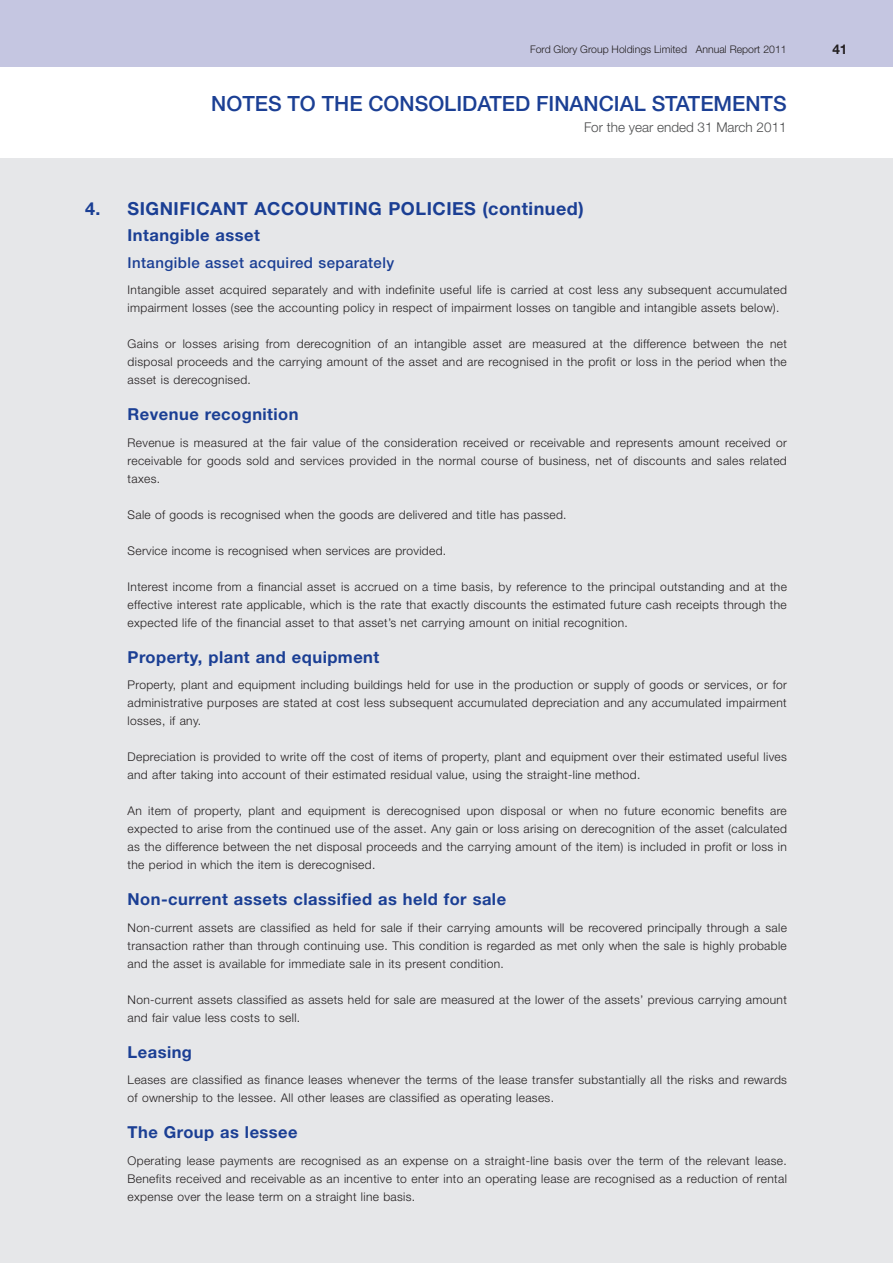
<style>
.page{position:relative;width:893px;height:1263px;background:#fff}
.page>*{position:absolute;margin:0;border:0;box-sizing:border-box;transform-origin:0 0}
.t1{font:500 21px "Helvetica Neue LT Std";color:#1b3f94}
.t2{font:700 18px "Helvetica Neue LT Std";letter-spacing:.03em;color:#1b3f94}
.t3{font:700 16.5px "Helvetica Neue LT Std";letter-spacing:.03em;color:#1b3f94}
.t4{font:500 15px "Helvetica Neue LT Std";letter-spacing:.03em;color:#1b3f94}
.t5{font:300 13.5px "Helvetica Neue LT Std";color:#4b4c4d}
.t6{font:700 13.5px "Helvetica Neue LT Std";color:#231f20}
.t7{font:300 12px/18px "Helvetica Neue LT Std";letter-spacing:.03em;color:#231f20;text-align:justify}
.t8{font:300 10.5px "Helvetica Neue LT Std";color:#231f20}
</style>
<div class="page">
<div style="left:0;top:158px;width:893px;height:1105px;background:#e6e7e9"></div>
<div style="left:0;top:0;width:893px;height:67px;background:#c5c6e1"></div>
<p class="t8" style="left:530px;top:43px;width:258px">Ford Glory Group Holdings Limited Annual Report 2011</p>
<p class="t6" style="left:832px;top:41px;width:17px">41</p>
<h1 class="t1" style="left:211px;top:91px;width:577px">NOTES TO THE CONSOLIDATED FINANCIAL STATEMENTS</h1>
<p class="t5" style="left:584px;top:119px;width:204px">For the year ended 31 March 2011</p>
<h2 class="t2" style="left:85px;top:197px;width:500px">4. SIGNIFICANT ACCOUNTING POLICIES (continued)</h2>
<h3 class="t3" style="left:128px;top:225px;width:134px">Intangible asset</h3>
<p class="t4" style="left:128px;top:254px;width:268px">Intangible asset acquired separately</p>
<p class="t7" style="left:128px;top:281px;width:661px">Intangible asset acquired separately and with indefinite useful life is carried at cost less any subsequent accumulated impairment losses (see the accounting policy in respect of impairment losses on tangible and intangible assets below).</p>
<p class="t7" style="left:128px;top:335px;width:661px">Gains or losses arising from derecognition of an intangible asset are measured at the difference between the net disposal proceeds and the carrying amount of the asset and are recognised in the profit or loss in the period when the asset is derecognised.</p>
<h3 class="t3" style="left:128px;top:404px;width:173px">Revenue recognition</h3>
<p class="t7" style="left:128px;top:433px;width:661px">Revenue is measured at the fair value of the consideration received or receivable and represents amount received or receivable for goods sold and services provided in the normal course of business, net of discounts and sales related taxes.</p>
<p class="t7" style="left:128px;top:505px;width:441px">Sale of goods is recognised when the goods are delivered and title has passed.</p>
<p class="t7" style="left:128px;top:541px;width:320px">Service income is recognised when services are provided.</p>
<p class="t7" style="left:128px;top:577px;width:661px">Interest income from a financial asset is accrued on a time basis, by reference to the principal outstanding and at the effective interest rate applicable, which is the rate that exactly discounts the estimated future cash receipts through the expected life of the financial asset to that asset’s net carrying amount on initial recognition.</p>
<h3 class="t3" style="left:128px;top:647px;width:253px">Property, plant and equipment</h3>
<p class="t7" style="left:128px;top:676px;width:661px">Property, plant and equipment including buildings held for use in the production or supply of goods or services, or for administrative purposes are stated at cost less subsequent accumulated depreciation and any accumulated impairment losses, if any.</p>
<p class="t7" style="left:128px;top:748px;width:661px">Depreciation is provided to write off the cost of items of property, plant and equipment over their estimated useful lives and after taking into account of their estimated residual value, using the straight-line method.</p>
<p class="t7" style="left:128px;top:802px;width:661px">An item of property, plant and equipment is derecognised upon disposal or when no future economic benefits are expected to arise from the continued use of the asset. Any gain or loss arising on derecognition of the asset (calculated as the difference between the net disposal proceeds and the carrying amount of the item) is included in profit or loss in the period in which the item is derecognised.</p>
<h3 class="t3" style="left:128px;top:889px;width:380px">Non-current assets classified as held for sale</h3>
<p class="t7" style="left:128px;top:918px;width:661px">Non-current assets are classified as held for sale if their carrying amounts will be recovered principally through a sale transaction rather than through continuing use. This condition is regarded as met only when the sale is highly probable and the asset is available for immediate sale in its present condition.</p>
<p class="t7" style="left:128px;top:990px;width:661px">Non-current assets classified as assets held for sale are measured at the lower of the assets’ previous carrying amount and fair value less costs to sell.</p>
<h3 class="t3" style="left:128px;top:1042px;width:66px">Leasing</h3>
<p class="t7" style="left:128px;top:1071px;width:661px">Leases are classified as finance leases whenever the terms of the lease transfer substantially all the risks and rewards of ownership to the lessee. All other leases are classified as operating leases.</p>
<h3 class="t3" style="left:128px;top:1122px;width:172px">The Group as lessee</h3>
<p class="t7" style="left:128px;top:1151px;width:661px">Operating lease payments are recognised as an expense on a straight-line basis over the term of the relevant lease.<br>Benefits received and receivable as an incentive to enter into an operating lease are recognised as a reduction of rental expense over the lease term on a straight line basis.</p>
</div>
